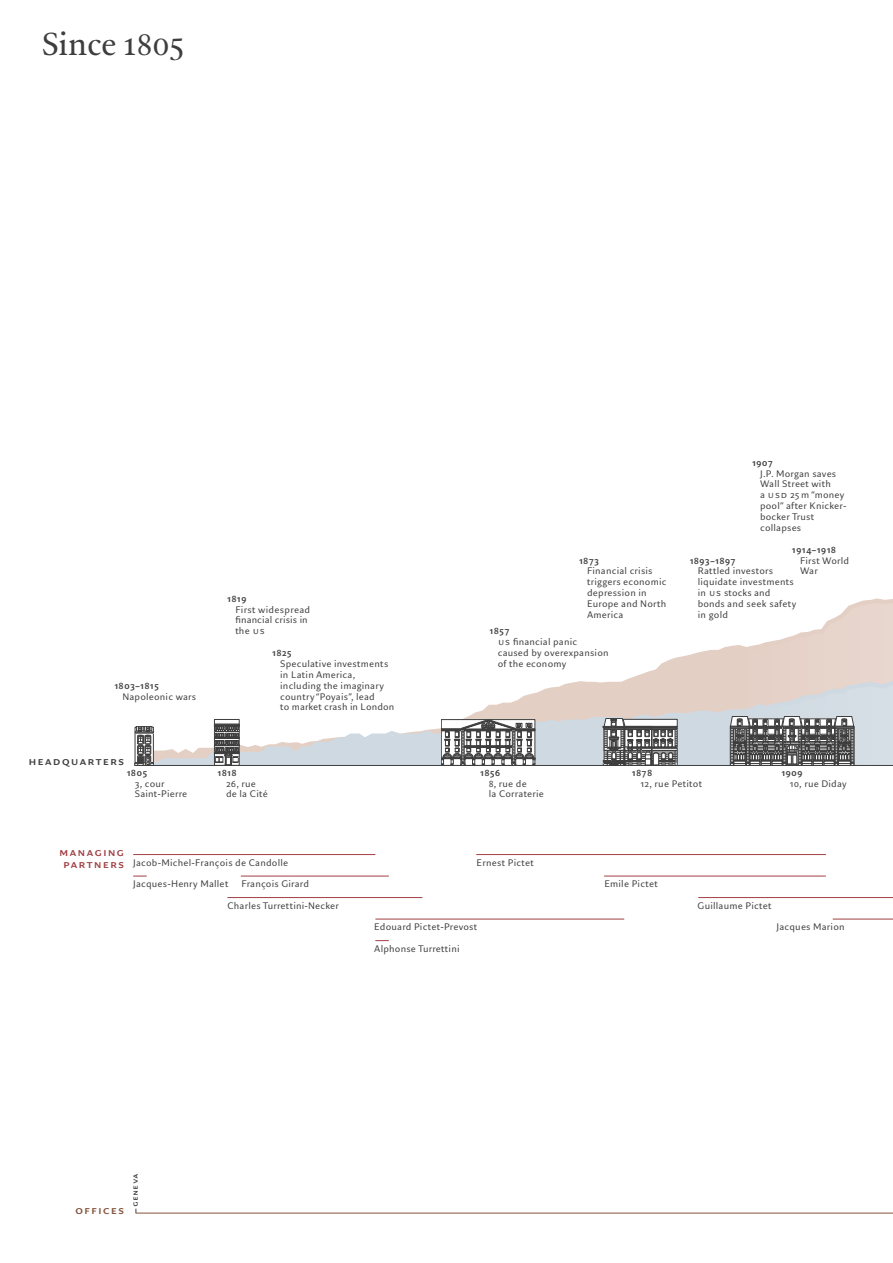
<style>
.page{position:relative;width:893px;height:1263px;background:#fff}
.page>*{position:absolute;margin:0;border:0;box-sizing:border-box;transform-origin:0 0}
.t1{font:30px "Lardy Serif";letter-spacing:-.005em;color:#3e3e3e}
.t2{font:700 10.5px/12px "Lardy Sans";letter-spacing:.02em;color:#a04044}
.t3{font:700 10.5px "Lardy Sans";color:#3e3e3e}
.t4{font:700 10.5px "Lardy Sans";letter-spacing:.02em;color:#83533b}
.t5{font:9px/10.8px "Lardy Sans";letter-spacing:.02em;color:#3e3e3e}
.t6{font:700 9px "Lardy Sans";letter-spacing:.01em;color:#3e3e3e}
.t7{font:700 7.5px "Lardy Sans";color:#3e3e3e}
</style>
<div class="page">
<svg style="left:154px;top:613px;width:739px;height:152px"></svg>
<div style="left:214px;top:719px;width:25px;height:5px;background:#fff"></div>
<div style="left:214px;top:719px;width:25px;height:5px;border:1px solid #3e3e3e"></div>
<svg style="left:214px;top:724px;width:25px;height:41px"></svg>
<svg style="left:441px;top:719px;width:94px;height:46px"></svg>
<div style="left:603px;top:763px;width:73px;height:2px;border:1px solid #3e3e3e"></div>
<div style="left:603px;top:761px;width:43px;height:1px;border:1px solid #3e3e3e"></div>
<div style="left:603px;top:760px;width:43px;height:1px;border:1px solid #3e3e3e"></div>
<div style="left:603px;top:726px;width:48px;height:1px;border:1px solid #3e3e3e"></div>
<svg style="left:604px;top:718px;width:73px;height:47px"></svg>
<svg style="left:730px;top:716px;width:124px;height:49px;background:#757575"></svg>
<svg style="left:135px;top:726px;width:19px;height:39px"></svg>
<hr style="left:135px;top:765px;width:758px;height:1px;background:#3e3e3e">
<hr style="left:133px;top:854px;width:242px;height:1px;background:#a04044">
<hr style="left:227px;top:897px;width:195px;height:1px;background:#a04044">
<hr style="left:375px;top:919px;width:249px;height:1px;background:#a04044">
<hr style="left:604px;top:876px;width:222px;height:1px;background:#a04044">
<hr style="left:698px;top:897px;width:195px;height:1px;background:#a04044">
<hr style="left:833px;top:919px;width:60px;height:1px;background:#a04044">
<hr style="left:476px;top:854px;width:350px;height:1px;background:#a04044">
<svg style="left:375px;top:940px;width:14px;height:1px"></svg>
<hr style="left:241px;top:876px;width:148px;height:1px;background:#a04044">
<svg style="left:133px;top:876px;width:14px;height:1px"></svg>
<hr style="left:136px;top:1213px;width:757px;height:1px;background:#83533b">
<h1 class="t1" style="left:42px;top:23px;width:143px">Since 1805</h1>
<p class="t6" style="left:114px;top:679px;width:46px">1803–1815</p>
<p class="t5" style="left:122px;top:691px;width:75px">Napoleonic wars</p>
<p class="t3" style="left:28px;top:754px;width:9px">head</p>
<p class="t3" style="left:61px;top:754px;width:18px">quar</p>
<p class="t3" style="left:95px;top:754px;width:31px">ters</p>
<p class="t6" style="left:127px;top:766px;width:22px">1805</p>
<p class="t5" style="left:135px;top:778px;width:54px">3, cour<br>Saint-Pierre</p>
<p class="t6" style="left:227px;top:592px;width:21px">1819</p>
<p class="t5" style="left:235px;top:604px;width:76px">First widespread financial crisis in the us</p>
<p class="t6" style="left:272px;top:646px;width:21px">1825</p>
<p class="t5" style="left:280px;top:658px;width:116px">Speculative investments in Latin America, including the imaginary country “Poyais”, lead<br>to market crash in London</p>
<p class="t6" style="left:218px;top:766px;width:21px">1818</p>
<p class="t5" style="left:226px;top:778px;width:43px">26, rue de la Cité</p>
<p class="t6" style="left:579px;top:554px;width:22px">1873</p>
<p class="t5" style="left:587px;top:566px;width:81px">Financial crisis triggers economic depression in<br>Europe and North<br>America</p>
<p class="t6" style="left:490px;top:625px;width:21px">1857</p>
<p class="t5" style="left:498px;top:637px;width:112px">us financial panic caused by overexpansion of the economy</p>
<p class="t6" style="left:752px;top:456px;width:22px">1907</p>
<p class="t5" style="left:760px;top:468px;width:88px">J.P. Morgan saves<br>Wall Street with<br>a usd 25 m “money pool” after Knicker&shy;bocker Trust collapses</p>
<p class="t6" style="left:792px;top:543px;width:46px">1914–1918</p>
<p class="t5" style="left:800px;top:555px;width:51px">First World<br>War</p>
<p class="t6" style="left:690px;top:554px;width:47px">1893–1897</p>
<p class="t5" style="left:698px;top:566px;width:100px">Rattled investors liquidate investments in us stocks and bonds and seek safety in gold</p>
<p class="t6" style="left:480px;top:766px;width:22px">1856</p>
<p class="t5" style="left:489px;top:778px;width:57px">8, rue de<br>la Corraterie</p>
<p class="t6" style="left:632px;top:766px;width:22px">1878</p>
<p class="t5" style="left:640px;top:778px;width:63px">12, rue Petitot</p>
<p class="t6" style="left:781px;top:766px;width:23px">1909</p>
<p class="t5" style="left:790px;top:778px;width:58px">10, rue Diday</p>
<p class="t2" style="left:63px;top:846px;width:63px;text-indent:31px">ging partner</p>
<p class="t2" style="left:59px;top:846px;width:20px">mana</p>
<p class="t2" style="left:118px;top:858px;width:8px">s</p>
<p class="t5" style="left:133px;top:857px;width:157px">Jacob-Michel-François de Candolle</p>
<p class="t5" style="left:477px;top:857px;width:59px">Ernest Pictet</p>
<p class="t5" style="left:133px;top:878px;width:97px">Jacques-Henry Mallet</p>
<p class="t5" style="left:241px;top:878px;width:69px">François Girard</p>
<p class="t5" style="left:604px;top:878px;width:55px">Emile Pictet</p>
<p class="t5" style="left:227px;top:900px;width:113px">Charles Turrettini-Necker</p>
<p class="t5" style="left:698px;top:900px;width:75px">Guillaume Pictet</p>
<p class="t5" style="left:374px;top:943px;width:87px">Alphonse Turrettini</p>
<p class="t5" style="left:374px;top:922px;width:104px">Edouard Pictet-Prevost</p>
<p class="t5" style="left:777px;top:922px;width:70px">Jacques Marion</p>
<p class="t4" style="left:75px;top:1202px;width:51px">offices</p>
<p class="t7" style="left:130px;top:1207px;width:34px;rotate:-90deg">geneva</p>
</div>
